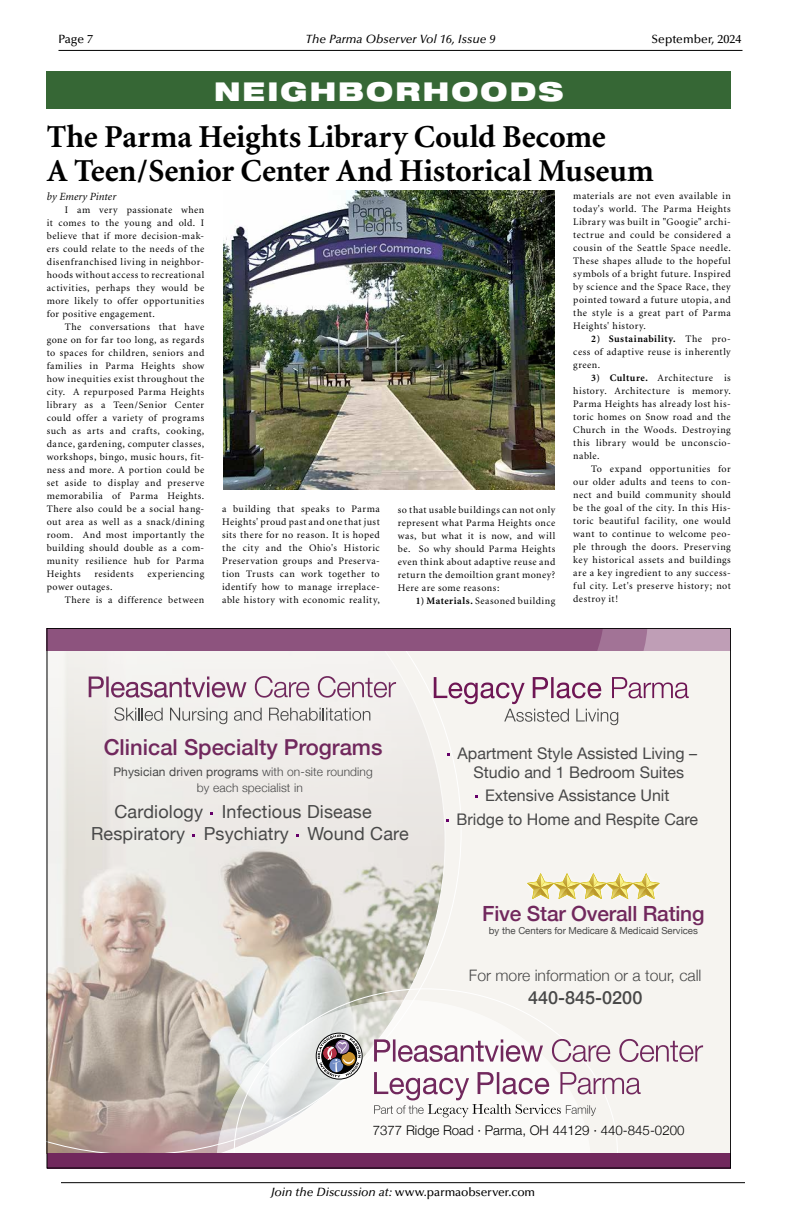
<style>
.page{position:relative;width:792px;height:1224px;background:#fff}
.page>*{position:absolute;margin:0;border:0;box-sizing:border-box;transform-origin:0 0}
.t1{font:700 32px/34px "Minion";letter-spacing:-.005em;color:#000}
.t2{font:900 expanded 26px "Helvetica Neue";letter-spacing:.085em;color:#fff}
.t3{font:500 22px "Helvetica Neue";color:#71285d}
.t4{font:500 20.9px "Helvetica Neue";letter-spacing:-.01em;color:#71285d}
.t5{font:18px/22px "Helvetica Neue";letter-spacing:.01em;color:#484848}
.t6{font:500 18px "Helvetica Neue";color:#484848}
.t7{font:16px/19px "Helvetica Neue";color:#484848;text-align:center}
.t8{font:300 15.8px "Helvetica Neue";color:#484848}
.t9{font:300 13.3px "Helvetica Neue";color:#000}
.t10{font:500 12px "Optima";color:#000}
.t11{font:300 12px/16px "Helvetica Neue";letter-spacing:.01em;color:#484848}
.t12{font:italic 500 12px "Optima";color:#000}
.t13{font:italic 11px "Minion";letter-spacing:.005em;color:#000}
.t14{font:10px/13px "Minion";letter-spacing:.045em;color:#000;text-align:justify}
.t15{font:9.6px "Helvetica Neue";letter-spacing:-.005em;color:#484848}
.s1{font-weight:700}
.s2{font-weight:400}
.s3{font-style:italic}
</style>
<div class="page">
<hr style="left:58px;top:50px;width:684px;height:1px;background:#000">
<hr style="left:61px;top:1182px;width:684px;height:1px;background:#000">
<div style="left:47px;top:628px;width:684px;height:526px;background:#f6f4f0"></div>
<svg style="left:49px;top:651px;width:412px;height:502px"></svg>
<svg style="left:234px;top:989px;width:384px;height:164px"></svg>
<svg style="left:528px;top:873px;width:131px;height:26px"></svg>
<svg style="left:374px;top:1039px;width:329px;height:23px"></svg>
<div style="left:316px;top:1033px;width:47px;height:46px;border:1px solid #000;border-radius:50%"></div>
<svg style="left:318px;top:1035px;width:43px;height:42px"></svg>
<svg style="left:374px;top:1072px;width:267px;height:45px"></svg>
<div style="left:47px;top:1153px;width:684px;height:15px;background:#71285d"></div>
<svg style="left:47px;top:628px;width:684px;height:23px;background:#8d6e85"></svg>
<svg style="left:49px;top:630px;width:598px;height:21px;background:#8e557f"></svg>
<svg style="left:89px;top:676px;width:307px;height:22px"></svg>
<svg style="left:114px;top:707px;width:49px;height:14px"></svg>
<svg style="left:170px;top:708px;width:57px;height:16px"></svg>
<svg style="left:234px;top:708px;width:28px;height:13px"></svg>
<svg style="left:269px;top:708px;width:101px;height:13px"></svg>
<svg style="left:434px;top:677px;width:255px;height:48px"></svg>
<div style="left:47px;top:71px;width:684px;height:38px;background:#366735"></div>
<img style="left:223px;top:191px;width:332px;height:299px">
<p class="t10" style="left:58px;top:32px;width:36px">Page 7</p>
<p class="t12" style="left:306px;top:32px;width:191px">The Parma Observer Vol 16, Issue 9</p>
<p class="t10" style="left:652px;top:32px;width:91px">September, 2024</p>
<h2 class="t2" style="left:214px;top:74px;width:351px">NEIGHBORHOODS</h2>
<h1 class="t1" style="left:47px;top:121px;width:609px">The Parma Heights Library Could Become<br>A Teen/Senior Center And Historical Museum</h1>
<p class="t13" style="left:47px;top:191px;width:71px">by Emery Pinter</p>
<p class="t14" style="left:47px;top:203px;width:159px;text-indent:18px">I am very passionate when it comes to the young and old. I believe that if more decision-mak&shy;ers could relate to the needs of the disenfranchised living in neighbor&shy;hoods without access to recreational activities, perhaps they would be more likely to offer opportunities for positive engagement.</p>
<p class="t14" style="left:47px;top:320px;width:159px;text-indent:18px">The conversations that have gone on for far too long, as regards to spaces for children, seniors and families in Parma Heights show how inequities exist throughout the city. A repurposed Parma Heights library as a Teen/Senior Center could offer a variety of programs such as arts and crafts, cooking, dance, gardening, computer classes, workshops, bingo, music hours, fit&shy;ness and more. A portion could be set aside to display and preserve memorabilia of Parma Heights.<br>There also could be a social hang&shy;out area as well as a snack/dining room. And most importantly the building should double as a com&shy;munity resilience hub for Parma Heights</p>
<p class="t14" style="left:95px;top:567px;width:41px">residents</p>
<p class="t14" style="left:148px;top:567px;width:58px">experiencing</p>
<p class="t14" style="left:65px;top:580px;width:141px;text-indent:-18px">power outages.<br>There is a difference between</p>
<p class="t14" style="left:222px;top:503px;width:159px">a building that speaks to Parma Heights' proud past and one that just sits there for no reason. It is hoped the city and the Ohio's Historic Preservation groups and Preserva&shy;tion Trusts can work together to identify how to manage irreplace&shy;able history with economic reality,</p>
<p class="t14" style="left:398px;top:503px;width:159px">so that usable buildings can not only represent what Parma Heights once was, but what it is now, and will be. So why should Parma Heights even think about adaptive reuse and return the demoiltion grant money?<br>Here are some reasons:</p>
<p class="t14" style="left:416px;top:594px;width:141px"><span class="s1">1) Materials.</span> Seasoned building</p>
<p class="t14" style="left:573px;top:190px;width:159px">materials are not even available in today's world. The Parma Heights Library was built in "Googie" archi&shy;tectrue and could be considered a cousin of the Seattle Space needle.<br>These shapes allude to the hopeful symbols of a bright future. Inspired by science and the Space Race, they pointed toward a future utopia, and the style is a great part of Parma Heights' history.</p>
<p class="t14" style="left:573px;top:333px;width:159px;text-indent:18px"><span class="s1">2) Sustainability.</span> The pro&shy;cess of adaptive reuse is inherently green.</p>
<p class="t14" style="left:573px;top:372px;width:159px;text-indent:18px"><span class="s1">3) Culture.</span> Architecture is history. Architecture is memory.<br>Parma Heights has already lost his&shy;toric homes on Snow road and the Church in the Woods. Destroying this library would be unconscio&shy;nable.</p>
<p class="t14" style="left:573px;top:463px;width:159px;text-indent:18px">To expand opportunities for our older adults and teens to con&shy;nect and build community should be the goal of the city. In this His&shy;toric beautiful facility, one would want to continue to welcome peo&shy;ple through the doors. Preserving key historical assets and buildings are a key ingredient to any success&shy;ful city. Let's preserve history; not destroy it!</p>
<h3 class="t3" style="left:104px;top:730px;width:280px">Clinical Specialty Programs</h3>
<p class="t11" style="left:197px;top:763px;width:178px;text-indent:-84px"><span class="s2">Physician driven programs</span> with on-site rounding by each specialist in</p>
<h3 class="t5" style="left:91px;top:802px;width:319px;text-indent:23px">Cardiology Infectious Disease<br>Respiratory Psychiatry Wound Care</h3>
<h3 class="t7" style="left:458px;top:744px;width:241px">Apartment Style Assisted Living –<br>Studio and 1 Bedroom Suites</h3>
<h3 class="t7" style="left:457px;top:785px;width:243px;line-height:23.5px">Extensive Assistance Unit<br>Bridge to Home and Respite Care</h3>
<h3 class="t4" style="left:482px;top:896px;width:224px">Five Star Overall Rating</h3>
<p class="t15" style="left:489px;top:924px;width:211px">by the Centers for Medicare &amp; Medicaid Services</p>
<h3 class="t8" style="left:469px;top:963px;width:234px">For more information or a tour, call</h3>
<h3 class="t6" style="left:528px;top:983px;width:116px">440-845-0200</h3>
<h3 class="t9" style="left:373px;top:1120px;width:313px">7377 Ridge Road · Parma, OH 44129 · 440-845-0200</h3>
<p class="t10" style="left:271px;top:1185px;width:266px"><span class="s3">Join the Discussion at:</span> www.parmaobserver.com</p>
</div>
